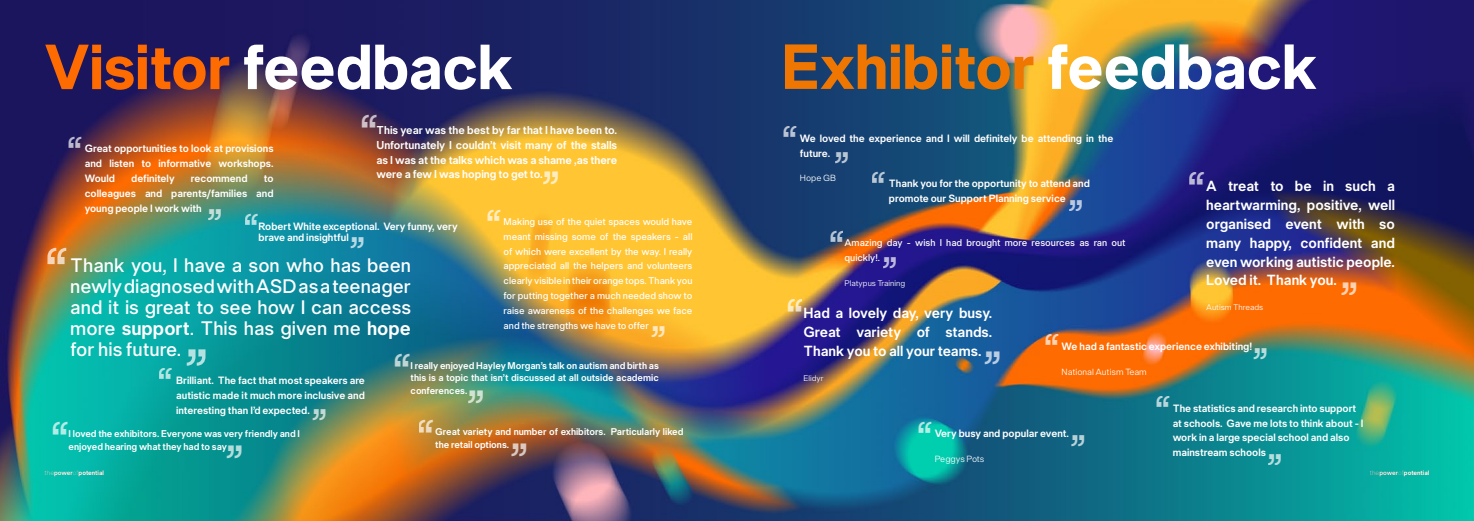
<style>
.page{position:relative;width:1474px;height:521px;background:#fff}
.page>*{position:absolute;margin:0;border:0;box-sizing:border-box;transform-origin:0 0}
.t1{font:68.25px "neue Singular D Bold";color:#ee7601}
.t2{font:68.25px "neue Singular D Bold";color:#fff}
.t3{font:700 59.5px "neue Singular D Semi";color:#fff}
.t4{font:700 46.38px "neue Singular D Semi";color:#fff}
.t5{font:700 40.25px "neue Singular D Semi";color:#fff}
.t6{font:21px/21px "neue Singular D Medium";color:#fff;text-align:justify}
.t7{font:700 15.75px/18.9px "neue Singular D Semi";color:#fff;text-align:justify}
.t8{font:700 12.25px/14.7px "neue Singular D Semi";color:#fff;text-align:justify}
.t9{font:700 11.38px/14.9px "neue Singular D Semi";color:#fff;text-align:justify}
.t10{font:10.5px/14.9px "neue Singular D Medium";color:#fff;text-align:justify}
.t11{font:700 10.5px/12.6px "neue Singular D Semi";color:#fff;text-align:justify}
.t12{font:9.62px "neue Singular D Light";color:#fff}
.t13{font:8.75px "neue Singular D Light";color:#fff}
.t14{font:7px "neue Singular D Bold";color:#fff}
.s1{color:#fe6b00}
.s2{font-family:"neue Singular D Semi";font-weight:700}
.s3{color:#fff}
.s4{font-family:"neue Singular D Thin"}
.s5{font-family:"neue Singular D Extra";font-weight:100}
</style>
<div class="page">
<img style="left:0;top:0;width:1473px;height:521px">
<h1 class="t2" style="left:45px;top:24px;width:470px"><span class="s1">Visitor</span> feedback</h1>
<h3 class="t4" style="left:359px;top:101px;width:19px">“</h3>
<p class="t8" style="left:376px;top:123px;width:242px">This year was the best by far that I have been to.<br>Unfortunately I couldn’t visit many of the stalls as I was at the talks which was a shame ,as there were a few I was hoping to get to.</p>
<h3 class="t5" style="left:67px;top:125px;width:17px">“</h3>
<p class="t9" style="left:85px;top:141px;width:190px">Great opportunities to look at provisions and listen to informative workshops.<br>Would</p>
<h3 class="t4" style="left:560px;top:198px;width:19px;rotate:-180deg">“</h3>
<p class="t10" style="left:503px;top:214px;width:190px">Making use of the quiet spaces would have meant missing some of the speakers - all of which were excellent by the way. I really appreciated all the helpers and volunteers clearly visible in their orange tops. Thank you for putting together a much needed show to raise awareness of the challenges we face and the strengths we have to offer</p>
<p class="t9" style="left:131px;top:171px;width:45px">definitely</p>
<p class="t9" style="left:191px;top:171px;width:58px">recommend</p>
<p class="t9" style="left:85px;top:171px;width:190px;text-indent:179px">to colleagues and parents/families and young people I work with</p>
<h3 class="t5" style="left:223px;top:231px;width:17px;rotate:-180deg">“</h3>
<h3 class="t5" style="left:485px;top:198px;width:17px">“</h3>
<h3 class="t5" style="left:244px;top:202px;width:17px">“</h3>
<p class="t9" style="left:258px;top:219px;width:201px">Robert White exceptional. Very funny, very</p>
<p class="t9" style="left:258px;top:230px;width:92px">brave and insightful</p>
<h3 class="t5" style="left:365px;top:260px;width:17px;rotate:-180deg">“</h3>
<h2 class="t3" style="left:45px;top:230px;width:24px">“</h2>
<h3 class="t6" style="left:70px;top:255px;width:342px">Thank you, I have a son who has been newly diagnosed with ASD as a teenager and it is great to see how I can access more <span class="s2">support</span>. This has given me <span class="s2">hope </span>for his future.</h3>
<h3 class="t5" style="left:666px;top:349px;width:17px;rotate:-180deg">“</h3>
<h2 class="t3" style="left:208px;top:383px;width:24px;rotate:-180deg">“</h2>
<h3 class="t4" style="left:392px;top:340px;width:19px">“</h3>
<p class="t11" style="left:410px;top:359px;width:250px">I really enjoyed Hayley Morgan’s talk on autism and birth as this is a topic that isn’t discussed at all outside academic conferences.</p>
<h3 class="t5" style="left:158px;top:356px;width:17px">“</h3>
<p class="t9" style="left:176px;top:373px;width:190px">Brilliant. The fact that most speakers are autistic made it much more inclusive and interesting than I’d expected.</p>
<h3 class="t4" style="left:485px;top:417px;width:19px;rotate:-180deg">“</h3>
<h3 class="t5" style="left:327px;top:432px;width:17px;rotate:-180deg">“</h3>
<h3 class="t4" style="left:417px;top:406px;width:19px">“</h3>
<h3 class="t4" style="left:50px;top:408px;width:19px">“</h3>
<p class="t11" style="left:435px;top:426px;width:250px">Great variety and number of exhibitors. Particularly liked</p>
<p class="t11" style="left:69px;top:427px;width:233px">I loved the exhibitors. Everyone was very friendly and I</p>
<p class="t11" style="left:69px;top:440px;width:160px">enjoyed hearing what they had to say</p>
<h3 class="t4" style="left:244px;top:472px;width:19px;rotate:-180deg">“</h3>
<p class="t11" style="left:435px;top:438px;width:75px">the retail options.</p>
<h3 class="t4" style="left:528px;top:470px;width:19px;rotate:-180deg">“</h3>
<h1 class="t1" style="left:781px;top:24px;width:537px">Exhibitor <span class="s3">feedback</span></h1>
<h3 class="t5" style="left:781px;top:114px;width:17px">“</h3>
<p class="t9" style="left:799px;top:131px;width:315px">We loved the experience and I will definitely be attending in the future.</p>
<p class="t12" style="left:799px;top:172px;width:38px">Hope GB</p>
<h3 class="t5" style="left:849px;top:175px;width:17px;rotate:-180deg">“</h3>
<h3 class="t5" style="left:870px;top:160px;width:17px">“</h3>
<h3 class="t4" style="left:1187px;top:159px;width:19px">“</h3>
<p class="t9" style="left:889px;top:176px;width:202px">Thank you for the opportunity to attend and</p>
<h3 class="t7" style="left:1206px;top:176px;width:190px">A treat to be in such a heartwarming, positive, well organised event with so many happy, confident and even working autistic people.<br>Loved it. Thank you.</h3>
<p class="t13" style="left:1206px;top:302px;width:59px">Autism Threads</p>
<p class="t9" style="left:889px;top:191px;width:178px">promote our Support Planning service</p>
<h3 class="t5" style="left:1083px;top:223px;width:17px;rotate:-180deg">“</h3>
<h3 class="t5" style="left:828px;top:219px;width:17px">“</h3>
<p class="t10" style="left:844px;top:235px;width:283px">Amazing day - wish I had brought more resources as ran out quickly!.</p>
<p class="t13" style="left:844px;top:277px;width:62px">Platypus Training</p>
<h3 class="t5" style="left:897px;top:280px;width:17px;rotate:-180deg">“</h3>
<h3 class="t4" style="left:1358px;top:308px;width:19px;rotate:-180deg">“</h3>
<h3 class="t4" style="left:785px;top:286px;width:19px">“</h3>
<h3 class="t7" style="left:803px;top:303px;width:190px">Had a lovely day, very busy.<br>Great variety of stands.<br>Thank you to all your teams.</h3>
<p class="t13" style="left:803px;top:372px;width:22px">Elidyr</p>
<h3 class="t5" style="left:1043px;top:323px;width:17px">“</h3>
<p class="t9" style="left:1061px;top:339px;width:192px">We had a fantastic experience exhibiting!</p>
<p class="t12" style="left:1061px;top:366px;width:87px">National Autism Team</p>
<h3 class="t5" style="left:1268px;top:371px;width:17px;rotate:-180deg">“</h3>
<h3 class="t4" style="left:1001px;top:377px;width:19px;rotate:-180deg">“</h3>
<h3 class="t5" style="left:916px;top:410px;width:17px">“</h3>
<p class="t9" style="left:934px;top:426px;width:136px">Very busy and popular event.</p>
<p class="t12" style="left:934px;top:453px;width:51px">Peggys Pots</p>
<h3 class="t5" style="left:1086px;top:458px;width:17px;rotate:-180deg">“</h3>
<h3 class="t5" style="left:1154px;top:384px;width:17px">“</h3>
<p class="t9" style="left:1172px;top:400px;width:192px;text-align:left">The statistics and research into support at schools. Gave me lots to think about - I work in a large special school and also mainstream schools</p>
<h3 class="t5" style="left:1282px;top:477px;width:17px;rotate:-180deg">“</h3>
<p class="t14" style="left:45px;top:468px;width:61px"><span class="s4">the</span><span class="s2">power</span><span class="s5">of</span>potential</p>
<p class="t14" style="left:1369px;top:468px;width:61px"><span class="s4">the</span><span class="s2">power</span><span class="s5">of</span>potential</p>
</div>
